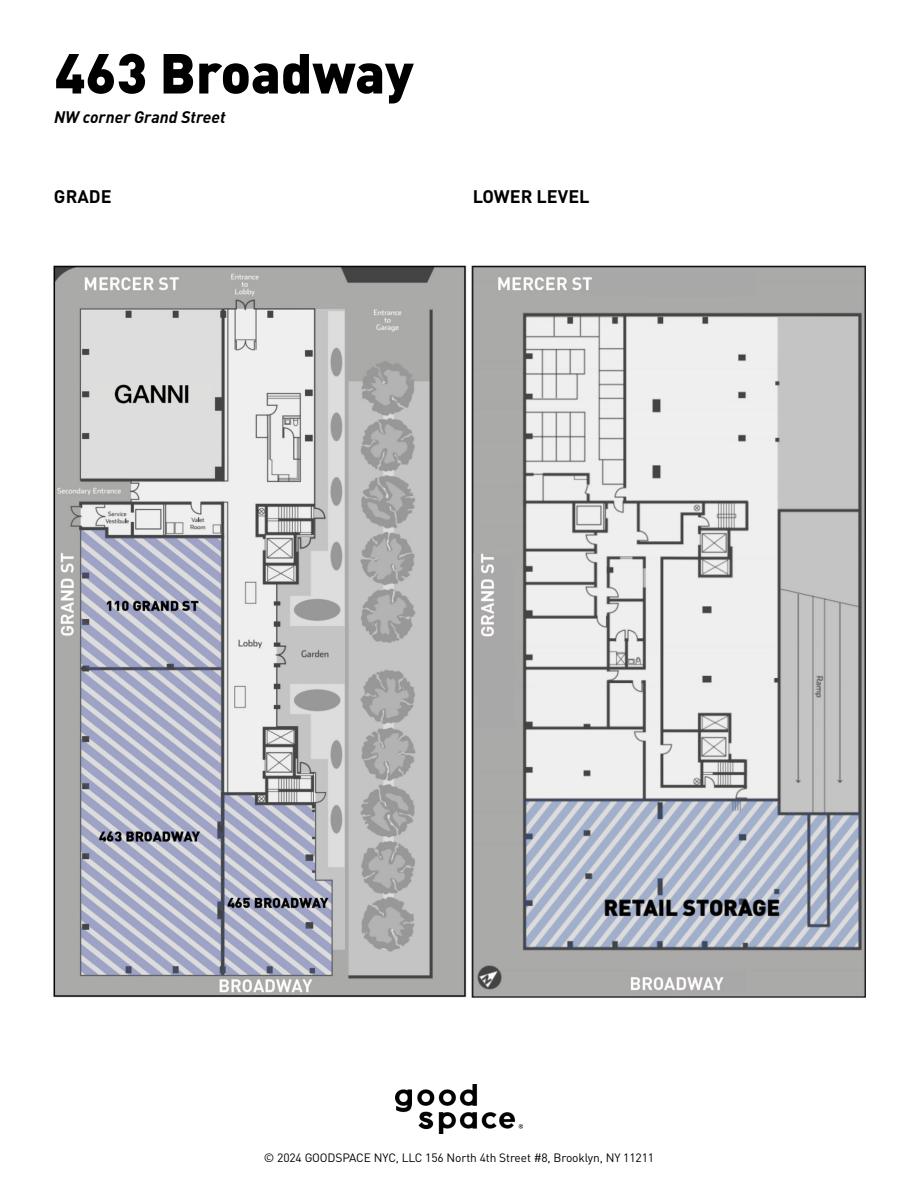
<style>
.page{position:relative;width:918px;height:1188px;background:#fff}
.page>*{position:absolute;margin:0;border:0;box-sizing:border-box;transform-origin:0 0}
.t1{font:900 55.5px "DIN Pro";color:#000}
.t2{font:700 18px "DIN Pro";color:#000}
.t3{font:italic 700 16.5px "DIN Pro";color:#000}
.t4{font:12px "DIN Pro";letter-spacing:-.01em;color:#000}
</style>
<div class="page">
<img style="left:395px;top:1084px;width:128px;height:50px">
<img style="left:53px;top:265px;width:812px;height:733px">
<h1 class="t1" style="left:55px;top:26px;width:360px">463 Broadway</h1>
<h3 class="t3" style="left:54px;top:103px;width:173px">NW corner Grand Street</h3>
<h2 class="t2" style="left:54px;top:181px;width:59px">GRADE</h2>
<h2 class="t2" style="left:473px;top:181px;width:118px">LOWER LEVEL</h2>
<p class="t4" style="left:264px;top:1148px;width:392px">© 2024 GOODSPACE NYC, LLC 156 North 4th Street #8, Brooklyn, NY 11211</p>
</div>
